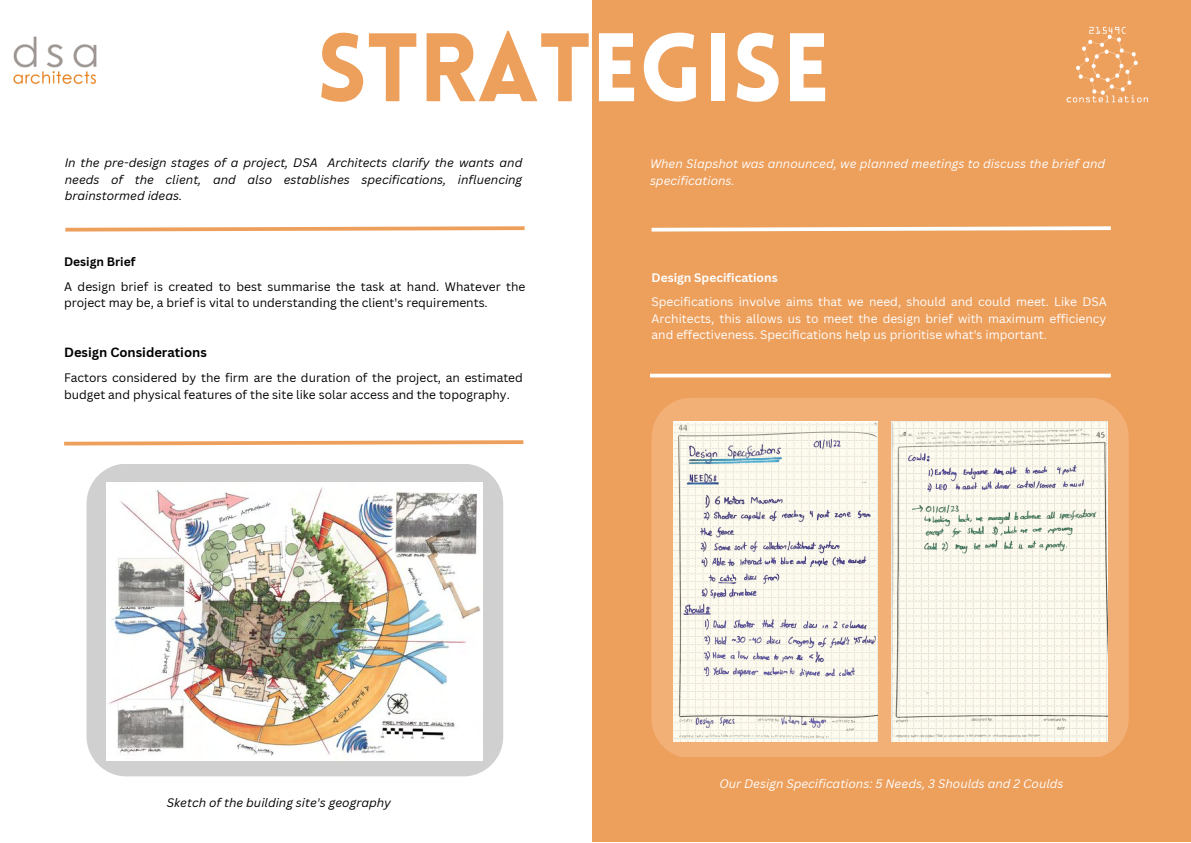
<style>
.page{position:relative;width:1191px;height:843px;background:#fff}
.page>*{position:absolute;margin:0;border:0;box-sizing:border-box;transform-origin:0 0}
.t1{font:900 95px "Lovelo";color:#ed9f5c}
.t2{font:700 13px "Canva Sans";color:#000}
.t3{font:12px/16.5px "Canva Sans";color:#000}
.t4{font:12px/16.5px "Canva Sans";color:#fff;text-align:justify}
.t5{font:italic 12px/16.5px "Canva Sans";color:#000;text-align:justify}
.t6{font:italic 12px/16.5px "Canva Sans";color:#fff}
.t7{font:700 12px "Canva Sans";color:#fff}
.t8{font:700 12px "Canva Sans";color:#000}
.s1{color:#fff}
</style>
<div class="page">
<div style="left:592px;top:0;width:598px;height:841px;background:#ed9f5c"></div>
<img style="left:13px;top:36px;width:84px;height:49px">
<img style="left:1066px;top:26px;width:83px;height:77px">
<div style="left:87px;top:463px;width:416px;height:313px;background:#d0d0d0;border-radius:40px"></div>
<img style="left:107px;top:482px;width:376px;height:277px">
<svg style="left:651px;top:398px;width:477px;height:359px;fill:#f3b076"></svg>
<img style="left:673px;top:421px;width:204px;height:319px">
<img style="left:891px;top:421px;width:216px;height:319px">
<svg style="left:65px;top:226px;width:460px;height:6px"></svg>
<svg style="left:64px;top:440px;width:460px;height:6px"></svg>
<svg style="left:651px;top:226px;width:460px;height:6px"></svg>
<svg style="left:650px;top:373px;width:460px;height:4px;fill:#fff"></svg>
<h1 class="t1" style="left:317px;top:30px;width:515px">STRAT<span class="s1">EGISE</span></h1>
<p class="t5" style="left:65px;top:154px;width:459px">In the pre-design stages of a project, DSA Architects clarify the wants and needs of the client, and also establishes specifications, influencing brainstormed ideas.</p>
<p class="t6" style="left:650px;top:155px;width:457px">When Slapshot was announced, we planned meetings to discuss the brief and specifications.</p>
<p class="t8" style="left:64px;top:253px;width:73px">Design Brief</p>
<p class="t3" style="left:64px;top:278px;width:463px">A design brief is created to best summarise the task at hand. Whatever the project may be, a brief is vital to understanding the client's requirements.</p>
<p class="t2" style="left:64px;top:343px;width:144px">Design Considerations</p>
<p class="t3" style="left:64px;top:369px;width:460px">Factors considered by the firm are the duration of the project, an estimated budget and physical features of the site like solar access and the topography.</p>
<p class="t7" style="left:651px;top:269px;width:128px">Design Specifications</p>
<p class="t4" style="left:651px;top:293px;width:457px">Specifications involve aims that we need, should and could meet. Like DSA Architects, this allows us to meet the design brief with maximum efficiency and effectiveness. Specifications help us prioritise what's important.</p>
<p class="t5" style="left:167px;top:793px;width:225px">Sketch of the building site's geography</p>
<p class="t6" style="left:719px;top:774px;width:345px">Our Design Specifications: 5 Needs, 3 Shoulds and 2 Coulds</p>
</div>
